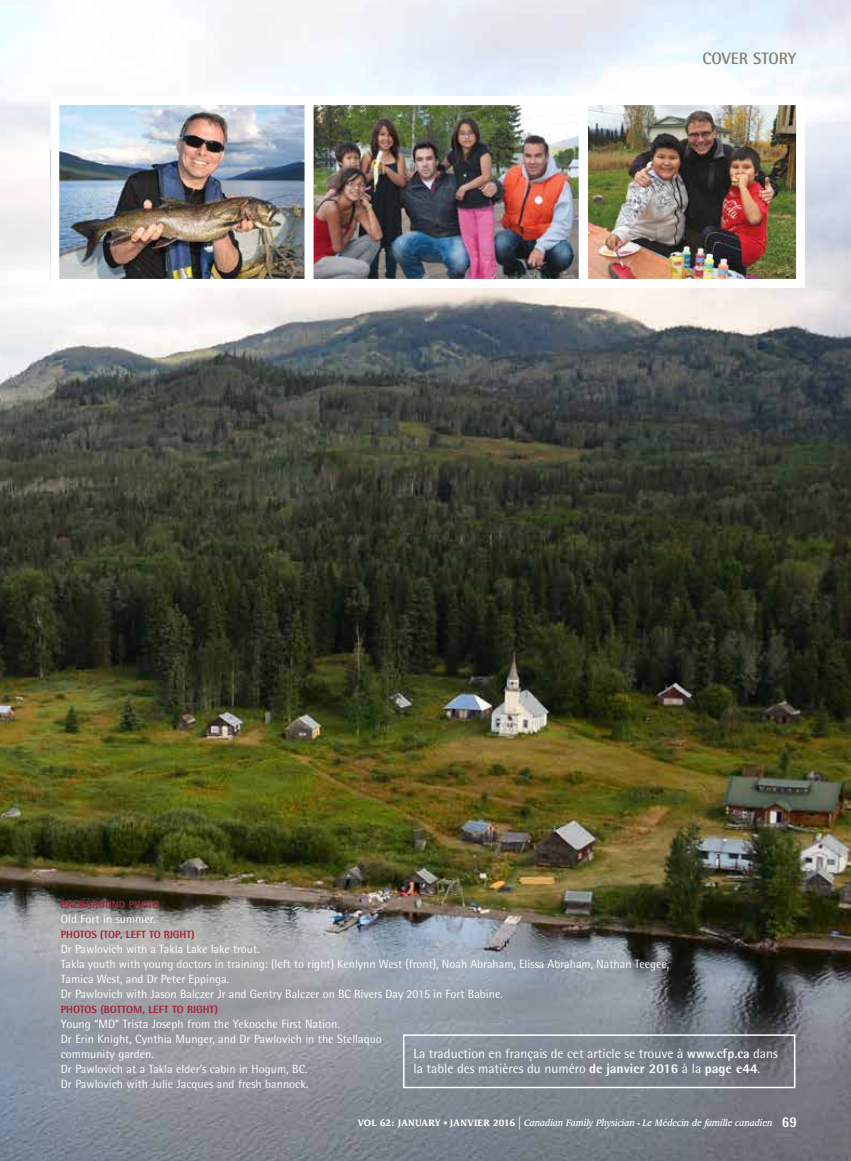
<style>
.page{position:relative;width:851px;height:1161px;background:#fff}
.page>*{position:absolute;margin:0;border:0;box-sizing:border-box;transform-origin:0 0}
.t1{font:700 16.5px "Rotis Semi Sans Std";color:#887e6e}
.t2{font:13.5px/15px "Rotis Semi Sans Std";color:#fff}
.t3{font:12px/15px "Rotis Semi Sans Std";color:#fff}
.t4{font:800 10.5px "Rotis Semi Sans Std";color:#a52238}
.t5{font:italic 500 9px "Leawood Std";color:#fff;scale:.9 1}
.s1{font-weight:700}
.s2{font-weight:800}
.s3{font-weight:700;font-style:normal}
.s4{font-weight:400;font-style:normal}
.s5{font-weight:400;font-style:normal;font-size:15px}
.s6{font-style:normal;font-size:6px}
.s7{font-family:"Rotis Semi Sans Std";font-weight:800;font-style:normal;font-size:15px}
</style>
<div class="page">
<img style="left:0;top:0;width:850px;height:1161px">
<img style="left:59px;top:105px;width:270px;height:174px">
<img style="left:313px;top:105px;width:265px;height:173px">
<img style="left:588px;top:105px;width:208px;height:174px">
<div style="left:50px;top:96px;width:749px;height:9px;background:#fff"></div>
<div style="left:50px;top:279px;width:749px;height:9px;background:#fff"></div>
<div style="left:304px;top:101px;width:9px;height:183px;background:#fff"></div>
<div style="left:50px;top:97px;width:9px;height:191px;background:#fff"></div>
<div style="left:796px;top:96px;width:9px;height:192px;background:#fff"></div>
<div style="left:578px;top:101px;width:9px;height:183px;background:#fff"></div>
<div style="left:403px;top:1034px;width:392px;height:54px;border:2px solid #fff"></div>
<h1 class="t1" style="left:702px;top:48px;width:96px">COVER STORY</h1>
<p class="t4" style="left:61px;top:897px;width:100px">BACKGROUND PHOTO</p>
<p class="t3" style="left:61px;top:911px;width:96px">Old Fort in summer.</p>
<p class="t4" style="left:61px;top:927px;width:13px">Photo</p>
<p class="t4" style="left:91px;top:927px;width:105px">s (TOP, left to right)</p>
<p class="t3" style="left:61px;top:941px;width:610px">Dr Pawlovich with a Takla Lake lake trout.<br>Takla youth with young doctors in training: (left to right) Kenlynn West (front), Noah Abraham, Elissa Abraham, Nathan Teegee, Tamica West, and Dr Peter Eppinga.<br>Dr Pawlovich with Jason Balczer Jr and Gentry Balczer on BC Rivers Day 2015 in Fort Babine.</p>
<p class="t4" style="left:61px;top:1002px;width:159px">PHOTOS (BOTTOM, lefT to right)</p>
<p class="t3" style="left:61px;top:1016px;width:323px">Young “MD” Trista Joseph from the Yekooche First Nation.<br>Dr Erin Knight, Cynthia Munger, and Dr Pawlovich in the Stellaquo community garden.<br>Dr Pawlovich at a Takla elder’s cabin in Hogum, BC.<br>Dr Pawlovich with Julie Jacques and fresh bannock.</p>
<p class="t2" style="left:413px;top:1046px;width:366px">La traduction en français de cet article se trouve à <span class="s1">www.cfp.ca</span> dans la table des matières du numéro <span class="s2">de janvier 2016</span> à la <span class="s2">page e44</span>.</p>
<p class="t5" style="left:358px;top:1118px;width:489px"><span class="s3">VOL 62: JANUARY</span> <span class="s4">•</span> <span class="s3">JANV IER 2016</span> <span class="s5">|</span> Canadian Family Physician <span class="s6">•</span> Le Médecin de famille canadien <span class="s7">69</span></p>
</div>
